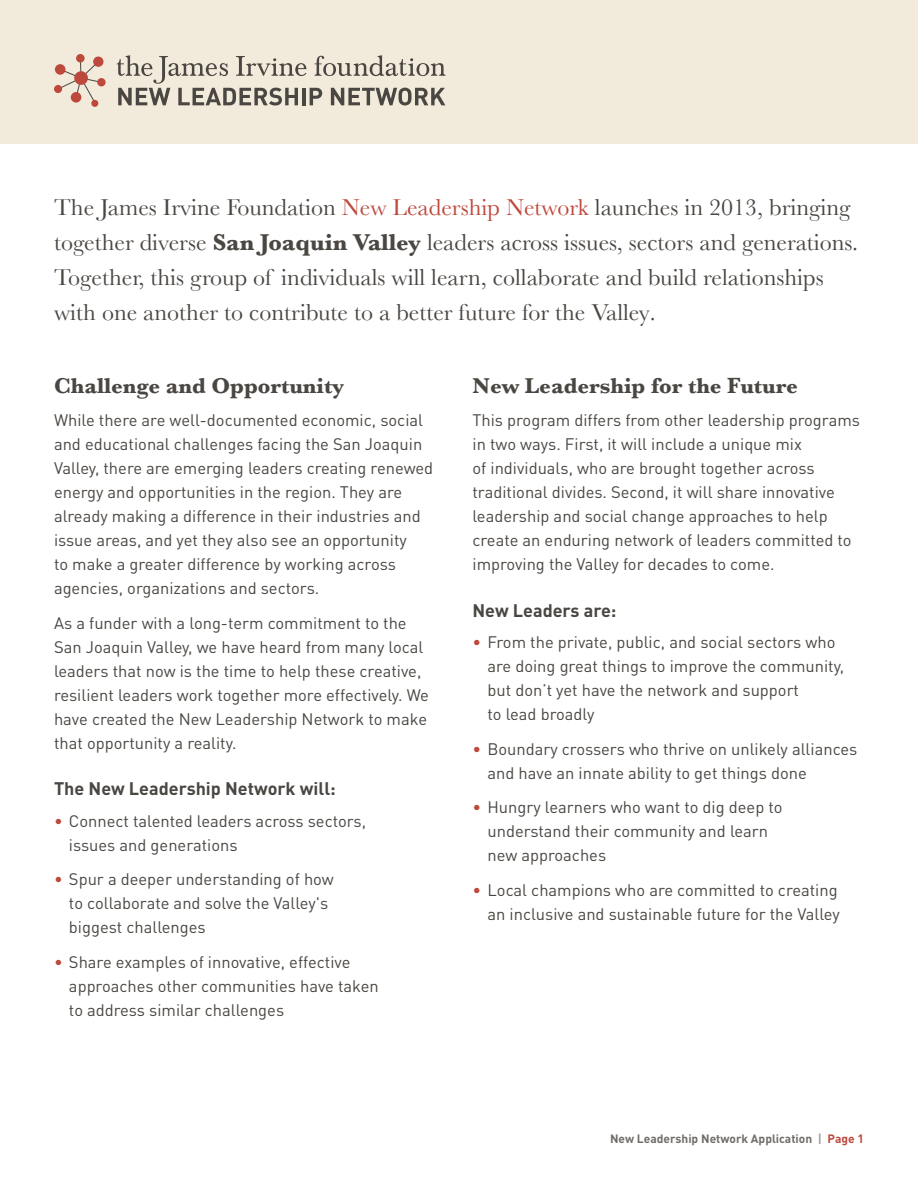
<style>
.page{position:relative;width:918px;height:1188px;background:#fff}
.page>*{position:absolute;margin:0;border:0;box-sizing:border-box;transform-origin:0 0}
.t1{font:24px/34.8px "Baskerville";color:#4a4642}
.t2{font:700 22.5px "Baskerville";color:#4a4642}
.t3{font:700 18px "DIN Pro";color:#4a4642}
.t4{font:16.5px/24px "DIN Pro";color:#4a4642}
.t5{font:700 12px "DIN Pro";color:#726c68}
.s1{color:#bd493d}
.s2{font-weight:700}
.s3{color:#a39e9c}
</style>
<div class="page">
<div style="left:0;top:0;width:918px;height:144px;background:#f2eadb"></div>
<svg style="left:117px;top:55px;width:329px;height:50px"></svg>
<svg style="left:57px;top:59px;width:45px;height:45px"></svg>
<div style="left:74px;top:71px;width:14px;height:14px;background:#bd493d;border-radius:50%"></div>
<div style="left:76px;top:54px;width:9px;height:9px;background:#bd493d;border-radius:50%"></div>
<div style="left:54px;top:85px;width:8px;height:8px;background:#bd493d;border-radius:50%"></div>
<div style="left:71px;top:92px;width:10px;height:11px;background:#bd493d;border-radius:50%"></div>
<div style="left:55px;top:64px;width:10px;height:11px;background:#bd493d;border-radius:50%"></div>
<div style="left:93px;top:57px;width:10px;height:10px;background:#bd493d;border-radius:50%"></div>
<div style="left:97px;top:78px;width:9px;height:8px;background:#bd493d;border-radius:50%"></div>
<div style="left:91px;top:100px;width:7px;height:7px;background:#bd493d;border-radius:50%"></div>
<p class="t1" style="left:54px;top:190px;width:806px">The James Irvine Foundation <span class="s1">New Leadership Network</span> launches in 2013, bringing together diverse <span class="s2">San Joaquin Valley</span> leaders across issues, sectors and generations.<br>Together, this group of individuals will learn, collaborate and build relationships with one another to contribute to a better future for the Valley.</p>
<h2 class="t2" style="left:54px;top:373px;width:292px">Challenge and Opportunity</h2>
<p class="t4" style="left:54px;top:408px;width:381px">While there are well-documented economic, social and educational challenges facing the San Joaquin Valley, there are emerging leaders creating renewed energy and opportunities in the region. They are already making a difference in their industries and issue areas, and yet they also see an opportunity<br>to make a greater difference by working across agencies, organizations and sectors.</p>
<p class="t4" style="left:54px;top:610px;width:376px">As a funder with a long-term commitment to the San Joaquin Valley, we have heard from many local leaders that now is the time to help these creative, resilient leaders work together more effectively. We have created the New Leadership Network to make that opportunity a reality.</p>
<p class="t3" style="left:54px;top:776px;width:283px">The New Leadership Network will:</p>
<p class="t4" style="left:69px;top:808px;width:299px;text-indent:-15px"><span class="s1">•</span> Connect talented leaders across sectors, issues and generations</p>
<p class="t4" style="left:69px;top:867px;width:266px;text-indent:-15px"><span class="s1">•</span> Spur a deeper understanding of how to collaborate and solve the Valley's biggest challenges</p>
<p class="t4" style="left:69px;top:949px;width:311px;text-indent:-15px"><span class="s1">•</span> Share examples of innovative, effective approaches other communities have taken to address similar challenges</p>
<h2 class="t2" style="left:472px;top:373px;width:327px">New Leadership for the Future</h2>
<p class="t4" style="left:472px;top:408px;width:389px">This program differs from other leadership programs in two ways. First, it will include a unique mix<br>of individuals, who are brought together across traditional divides. Second, it will share innovative leadership and social change approaches to help create an enduring network of leaders committed to improving the Valley for decades to come.</p>
<p class="t3" style="left:472px;top:598px;width:146px">New Leaders are:</p>
<p class="t4" style="left:487px;top:630px;width:358px;text-indent:-15px"><span class="s1">•</span> From the private, public, and social sectors who are doing great things to improve the community, but don’t yet have the network and support<br>to lead broadly</p>
<p class="t4" style="left:487px;top:736px;width:371px;text-indent:-15px"><span class="s1">•</span> Boundary crossers who thrive on unlikely alliances and have an innate ability to get things done</p>
<p class="t4" style="left:487px;top:795px;width:297px;text-indent:-15px"><span class="s1">•</span> Hungry learners who want to dig deep to understand their community and learn new approaches</p>
<p class="t4" style="left:472px;top:877px;width:369px;text-align:right"><span class="s1">•</span> Local champions who are committed to creating an inclusive and sustainable future for the Valley</p>
<p class="t5" style="left:610px;top:1131px;width:255px">New Leadership Network Application <span class="s3">|</span> <span class="s1">Page 1</span></p>
</div>
